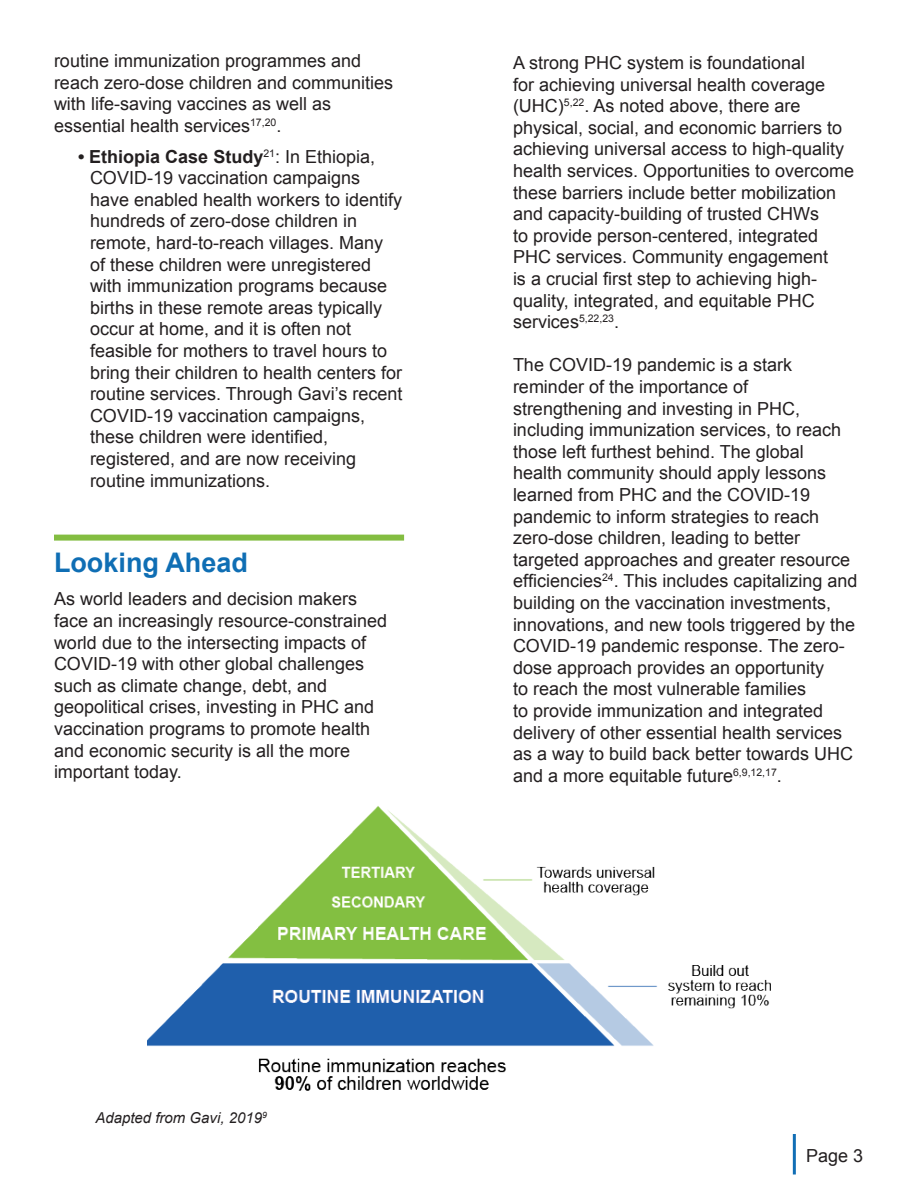
<style>
.page{position:relative;width:918px;height:1188px;background:#fff}
.page>*{position:absolute;margin:0;border:0;box-sizing:border-box;transform-origin:0 0}
.t1{font:700 27px "Arial";color:#0f6eb4}
.t2{font:18px/21.6px "Arial";color:#231f20}
.t3{font:italic 15px "Arial";color:#231f20}
.s1{font-weight:700}
</style>
<div class="page">
<hr style="left:793px;top:1134px;width:3px;height:40px;background:#116eb5">
<div style="left:54px;top:535px;width:350px;height:6px;background:#83bd41"></div>
<img style="left:147px;top:806px;width:624px;height:285px">
<p class="t2" style="left:54px;top:50px;width:341px">routine immunization programmes and reach zero-dose children and communities with life-saving vaccines as well as essential health services<sup>17,20</sup>.</p>
<p class="t2" style="left:90px;top:146px;width:314px;text-indent:-12px"><span class="s1">• Ethiopia Case Study</span><sup>21</sup>: In Ethiopia, COVID-19 vaccination campaigns have enabled health workers to identify hundreds of zero-dose children in remote, hard-to-reach villages. Many of these children were unregistered with immunization programs because births in these remote areas typically occur at home, and it is often not feasible for mothers to travel hours to bring their children to health centers for routine services. Through Gavi’s recent COVID-19 vaccination campaigns, these children were identified, registered, and are now receiving routine immunizations.</p>
<p class="t1" style="left:54px;top:545px;width:195px">Looking Ahead</p>
<p class="t2" style="left:54px;top:588px;width:335px">As world leaders and decision makers face an increasingly resource-constrained world due to the intersecting impacts of COVID-19 with other global challenges such as climate change, debt, and geopolitical crises, investing in PHC and vaccination programs to promote health and economic security is all the more important today.</p>
<p class="t2" style="left:513px;top:52px;width:343px">A strong PHC system is foundational<br>for achieving universal health coverage (UHC)<sup>5,22</sup>. As noted above, there are physical, social, and economic barriers to achieving universal access to high-quality health services. Opportunities to overcome these barriers include better mobilization and capacity-building of trusted CHWs<br>to provide person-centered, integrated PHC services. Community engagement<br>is a crucial first step to achieving high&shy;quality, integrated, and equitable PHC services<sup>5,22,23</sup>.</p>
<p class="t2" style="left:513px;top:354px;width:346px">The COVID-19 pandemic is a stark reminder of the importance of strengthening and investing in PHC, including immunization services, to reach those left furthest behind. The global<br>health community should apply lessons learned from PHC and the COVID-19 pandemic to inform strategies to reach zero-dose children, leading to better targeted approaches and greater resource efficiencies<sup>24</sup>. This includes capitalizing and building on the vaccination investments, innovations, and new tools triggered by the COVID-19 pandemic response. The zero&shy;dose approach provides an opportunity<br>to reach the most vulnerable families<br>to provide immunization and integrated delivery of other essential health services as a way to build back better towards UHC and a more equitable future<sup>6,9,12,17</sup>.</p>
<p class="t3" style="left:95px;top:1108px;width:173px">Adapted from Gavi, 2019<sup>9</sup></p>
<p class="t2" style="left:806px;top:1145px;width:59px">Page 3</p>
</div>
